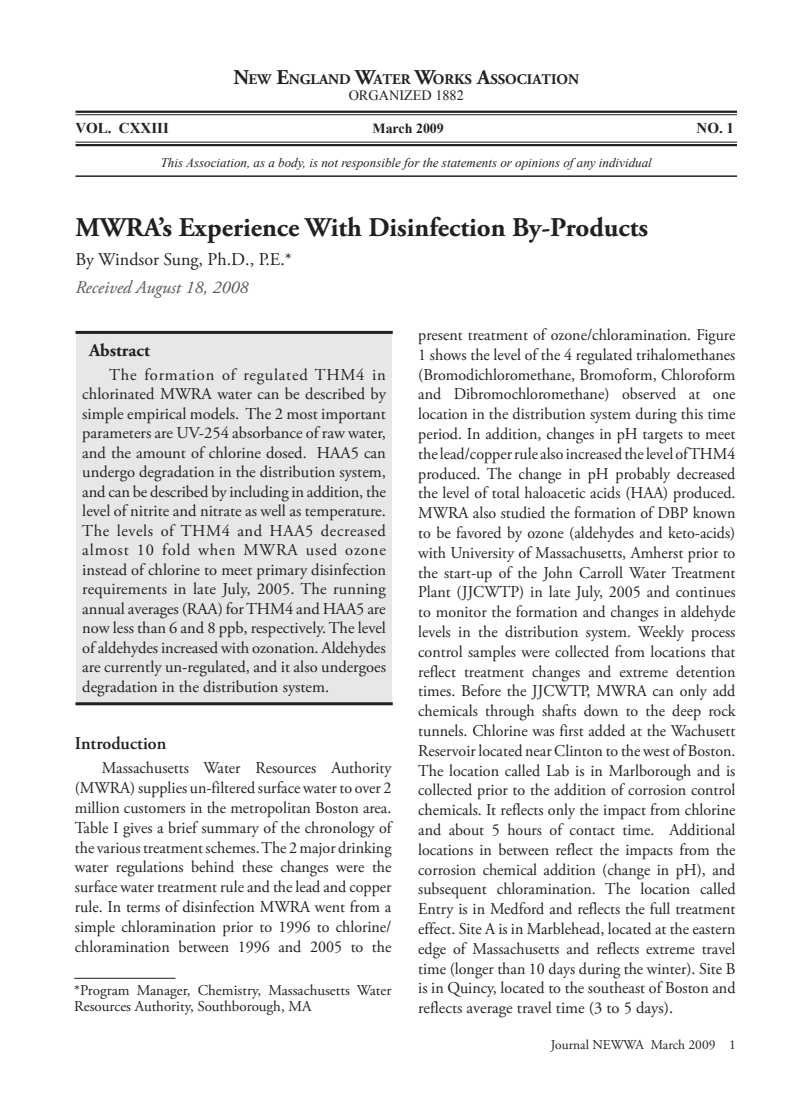
<style>
.page{position:relative;width:810px;height:1107px;background:#fff}
.page>*{position:absolute;margin:0;border:0;box-sizing:border-box;transform-origin:0 0}
.t1{font:700 27px "Adobe Garamond Pro";color:#231f20}
.t2{font:18px "Adobe Garamond Pro";color:#231f20}
.t3{font:italic 18px "Adobe Garamond Pro";color:#57585a}
.t4{font:600 18px "Adobe Garamond Pro";color:#231f20}
.t5{font:700 18px "Adobe Garamond Pro";color:#231f20}
.t6{font:16.5px/19.8px "Adobe Garamond Pro";color:#231f20;text-align:justify}
.t7{font:15px/16.5px "Adobe Garamond Pro";color:#231f20}
.t8{font:700 15px "Times New Roman";color:#231f20}
.t9{font:700 14.7px "Adobe Garamond Pro";color:#231f20}
.t10{font:14.25px "Times New Roman";color:#231f20}
.t11{font:700 13.95px "Times New Roman";color:#231f20}
.t12{font:13.5px "Adobe Garamond Pro";color:#231f20}
.t13{font:italic 13.05px "Times New Roman";color:#231f20}
.s1{font-size:21px}
</style>
<div class="page">
<div style="left:76px;top:334px;width:316px;height:371px;background:#e6e7e9"></div>
<hr style="left:76px;top:331px;width:317px;height:3px;background:#231f20">
<hr style="left:76px;top:702px;width:317px;height:3px;background:#231f20">
<hr style="left:76px;top:111px;width:661px;height:2px;background:#231f20">
<hr style="left:76px;top:114px;width:661px;height:1px;background:#231f20">
<hr style="left:76px;top:142px;width:661px;height:1px;background:#231f20">
<hr style="left:76px;top:144px;width:661px;height:2px;background:#231f20">
<hr style="left:76px;top:175px;width:661px;height:2px;background:#231f20">
<hr style="left:74px;top:978px;width:102px;height:1px;background:#231f20">
<p class="t9" style="left:233px;top:70px;width:347px"><span class="s1">N</span>EW <span class="s1">E</span>NGLAND <span class="s1">W</span>ATER <span class="s1">W</span>ORKS <span class="s1">A</span>SSOCIATION</p>
<p class="t10" style="left:349px;top:86px;width:117px">ORGANIZED 1882</p>
<p class="t8" style="left:76px;top:118px;width:95px">VOL. CXXIII</p>
<p class="t11" style="left:373px;top:119px;width:73px">March 2009</p>
<p class="t8" style="left:697px;top:118px;width:39px">NO. 1</p>
<p class="t13" style="left:161px;top:153px;width:493px">This Association, as a body, is not responsible for the statements or opinions of any individual</p>
<h1 class="t1" style="left:76px;top:212px;width:574px">MWRA’s Experience With Disinfection By-Products</h1>
<p class="t2" style="left:76px;top:248px;width:218px">By Windsor Sung, Ph.D., P.E.*</p>
<p class="t3" style="left:76px;top:276px;width:174px">Received August 18, 2008</p>
<p class="t5" style="left:89px;top:339px;width:62px">Abstract</p>
<p class="t6" style="left:82px;top:365px;width:305px;text-indent:27px">The formation of regulated THM4 in chlorinated MWRA water can be described by simple empirical models. The 2 most important parameters are UV-254 absorbance of raw water, and the amount of chlorine dosed. HAA5 can undergo degradation in the distribution system, and can be described by including in addition, the level of nitrite and nitrate as well as temperature.<br>The levels of THM4 and HAA5 decreased almost 10 fold when MWRA used ozone instead of chlorine to meet primary disinfection requirements in late July, 2005. The running annual averages (RAA) for THM4 and HAA5 are now less than 6 and 8 ppb, respectively. The level of aldehydes increased with ozonation. Aldehydes are currently un-regulated, and it also undergoes degradation in the distribution system.</p>
<p class="t4" style="left:75px;top:733px;width:93px">Introduction</p>
<p class="t6" style="left:75px;top:759px;width:318px;text-indent:27px">Massachusetts Water Resources Authority (MWRA) supplies un-filtered surface water to over 2 million customers in the metropolitan Boston area.<br>Table I gives a brief summary of the chronology of the various treatment schemes. The 2 major drinking water regulations behind these changes were the surface water treatment rule and the lead and copper rule. In terms of disinfection MWRA went from a simple chloramination prior to 1996 to chlorine/ chloramination between 1996 and 2005 to the</p>
<p class="t7" style="left:74px;top:982px;width:319px">*Program Manager, Chemistry, Massachusetts Water<br>Resources Authority, Southborough, MA</p>
<p class="t6" style="left:418px;top:325px;width:319px">present treatment of ozone/chloramination. Figure 1 shows the level of the 4 regulated trihalomethanes (Bromodichloromethane, Bromoform, Chloroform and Dibromochloromethane) observed at one location in the distribution system during this time period. In addition, changes in pH targets to meet the lead/copper rule also increased the level of THM4 produced. The change in pH probably decreased the level of total haloacetic acids (HAA) produced.<br>MWRA also studied the formation of DBP known to be favored by ozone (aldehydes and keto-acids) with University of Massachusetts, Amherst prior to the start-up of the John Carroll Water Treatment Plant (JJCWTP) in late July, 2005 and continues to monitor the formation and changes in aldehyde levels in the distribution system. Weekly process control samples were collected from locations that reflect treatment changes and extreme detention times. Before the JJCWTP, MWRA can only add chemicals through shafts down to the deep rock tunnels. Chlorine was first added at the Wachusett Reservoir located near Clinton to the west of Boston.<br>The location called Lab is in Marlborough and is collected prior to the addition of corrosion control chemicals. It reflects only the impact from chlorine and about 5 hours of contact time. Additional locations in between reflect the impacts from the corrosion chemical addition (change in pH), and subsequent chloramination. The location called Entry is in Medford and reflects the full treatment effect. Site A is in Marblehead, located at the eastern edge of Massachusetts and reflects extreme travel time (longer than 10 days during the winter). Site B is in Quincy, located to the southeast of Boston and reflects average travel time (3 to 5 days).</p>
<p class="t12" style="left:551px;top:1037px;width:186px">Journal NEWWA March 2009 1</p>
</div>
